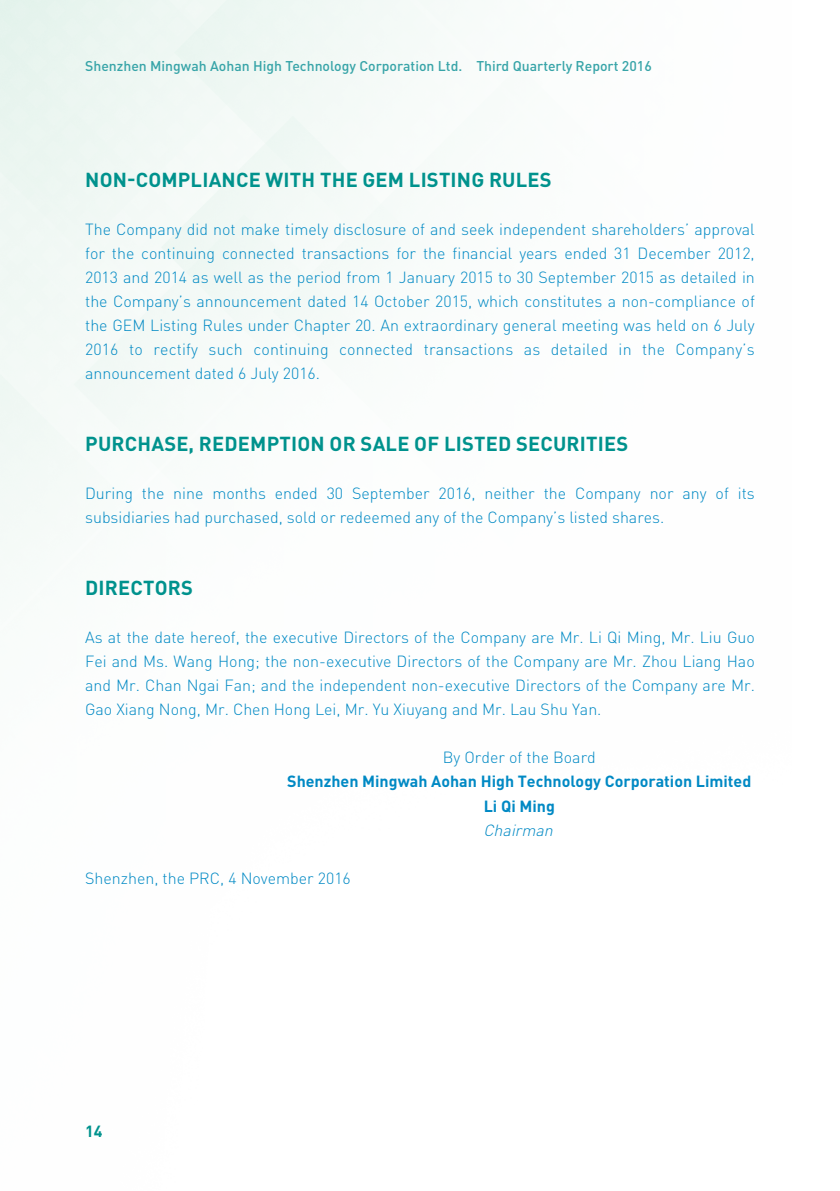
<style>
.page{position:relative;width:840px;height:1191px;background:#fff}
.page>*{position:absolute;margin:0;border:0;box-sizing:border-box;transform-origin:0 0}
.t1{font:700 20px "DIN Pro";letter-spacing:.01em;color:#00928d}
.t2{font:300 16px/24px "DIN Pro";color:#0089c4;text-align:justify}
.t3{font:700 16px/24px "DIN Pro";color:#0089c4;text-align:center}
.t4{font:italic 300 16px "DIN Pro";color:#0089c4}
.t5{font:700 16px "DIN Pro";color:#00928d}
.t6{font:500 14px "DIN Pro";color:#37a4a8}
</style>
<div class="page">
<p class="t6" style="left:85px;top:56px;width:568px">Shenzhen Mingwah Aohan High Technology Corporation Ltd. Third Quarterly Report 2016</p>
<p class="t1" style="left:85px;top:166px;width:467px">NON-COMPLIANCE WITH THE GEM LISTING RULES</p>
<p class="t2" style="left:85px;top:217px;width:671px">The Company did not make timely disclosure of and seek independent shareholders’ approval for the continuing connected transactions for the financial years ended 31 December 2012, 2013 and 2014 as well as the period from 1 January 2015 to 30 September 2015 as detailed in the Company’s announcement dated 14 October 2015, which constitutes a non-compliance of the GEM Listing Rules under Chapter 20. An extraordinary general meeting was held on 6 July 2016 to rectify such continuing connected transactions as detailed in the Company’s announcement dated 6 July 2016.</p>
<p class="t1" style="left:85px;top:430px;width:544px">PURCHASE, REDEMPTION OR SALE OF LISTED SECURITIES</p>
<p class="t2" style="left:85px;top:481px;width:670px">During the nine months ended 30 September 2016, neither the Company nor any of its subsidiaries had purchased, sold or redeemed any of the Company’s listed shares.</p>
<p class="t1" style="left:85px;top:574px;width:109px">DIRECTORS</p>
<p class="t2" style="left:85px;top:625px;width:671px">As at the date hereof, the executive Directors of the Company are Mr. Li Qi Ming, Mr. Liu Guo Fei and Ms. Wang Hong; the non-executive Directors of the Company are Mr. Zhou Liang Hao and Mr. Chan Ngai Fan; and the independent non-executive Directors of the Company are Mr.<br>Gao Xiang Nong, Mr. Chen Hong Lei, Mr. Yu Xiuyang and Mr. Lau Shu Yan.</p>
<p class="t2" style="left:442px;top:745px;width:154px">By Order of the Board</p>
<p class="t3" style="left:287px;top:769px;width:465px">Shenzhen Mingwah Aohan High Technology Corporation Limited<br>Li Qi Ming</p>
<p class="t4" style="left:483px;top:819px;width:75px">Chairman</p>
<p class="t2" style="left:85px;top:865px;width:267px">Shenzhen, the PRC, 4 November 2016</p>
<p class="t5" style="left:85px;top:1120px;width:19px">14</p>
</div>
